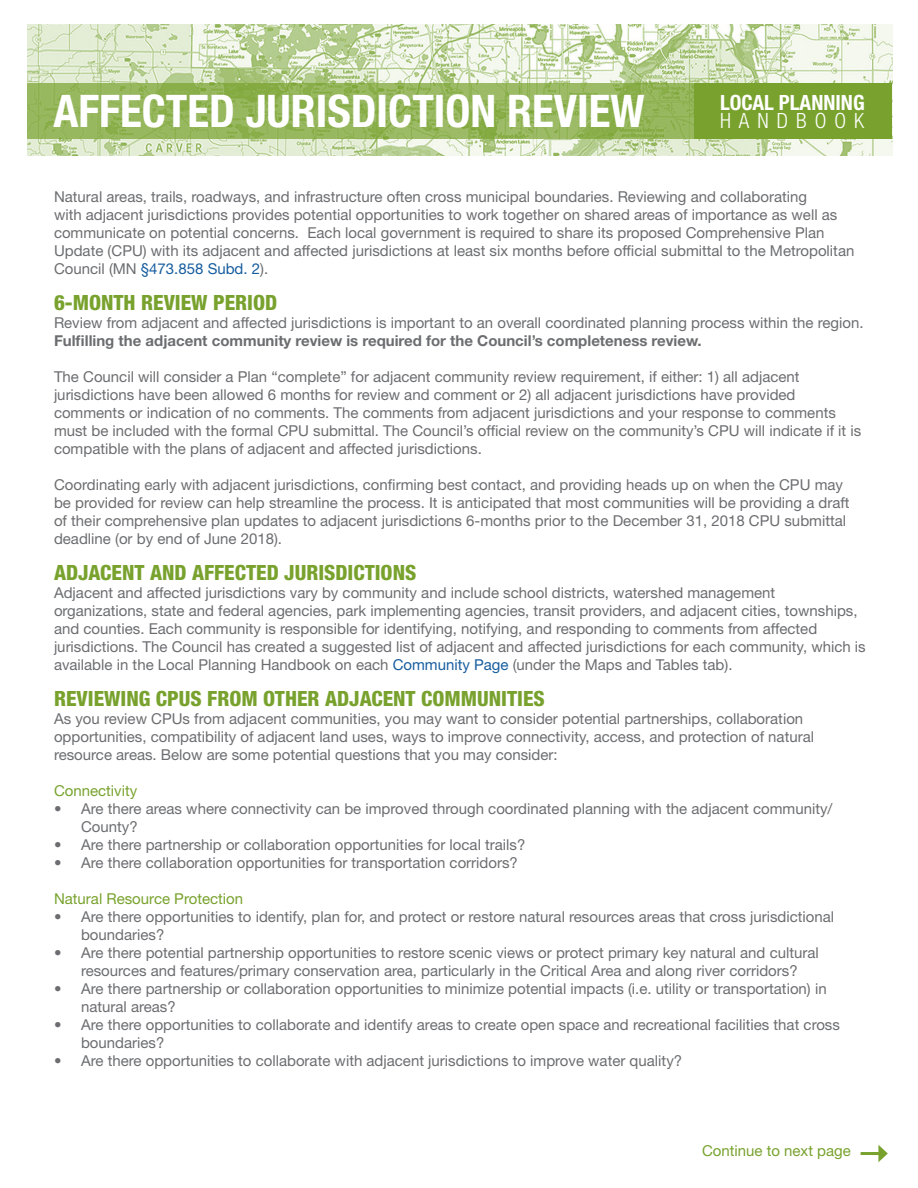
<style>
.page{position:relative;width:918px;height:1188px;background:#fff}
.page>*{position:absolute;margin:0;border:0;box-sizing:border-box;transform-origin:0 0}
.t1{font:700 condensed 45px "Helvetica Neue LT Std";color:#fff}
.t2{font:800 condensed 21px "Helvetica Neue LT Std";color:#78a22d}
.t3{font:700 condensed 21px "Helvetica Neue LT Std";color:#fff}
.t4{font:300 condensed 21px "Helvetica Neue LT Std";letter-spacing:.38em;color:#fff}
.Body{font:15px/18px "Helvetica Neue LT Std";color:#6c6d70}
.Subheader{font:15px "Helvetica Neue LT Std";color:#78a22d}
.s1{color:#175d9e}
.s2{font-weight:700}
</style>
<div class="page">
<img style="left:27px;top:25px;width:865px;height:130px">
<svg style="left:27px;top:83px;width:668px;height:56px;background:#93b458"></svg>
<div style="left:695px;top:83px;width:197px;height:56px;background:#78a22d"></div>
<hr style="left:861px;top:1152px;width:20px;height:3px;background:#78a22d">
<svg style="left:878px;top:1145px;width:10px;height:17px"></svg>
<h1 class="t1" style="left:53px;top:84px;width:593px">AFFECTED JURISDICTION REVIEW</h1>
<h2 class="t3" style="left:720px;top:90px;width:146px">LOCAL PLANNING</h2>
<h2 class="t4" style="left:720px;top:108px;width:146px">HANDBOOK</h2>
<p class="Body" style="left:54px;top:187px;width:802px">Natural areas, trails, roadways, and infrastructure often cross municipal boundaries. Reviewing and collaborating<br>with adjacent jurisdictions provides potential opportunities to work together on shared areas of importance as well as communicate on potential concerns. Each local government is required to share its proposed Comprehensive Plan Update (CPU) with its adjacent and affected jurisdictions at least six months before official submittal to the Metropolitan Council (MN <span class="s1">§473.858 Subd. 2</span>).</p>
<h2 class="t2" style="left:54px;top:289px;width:225px">6-MONTH REVIEW PERIOD</h2>
<p class="Body" style="left:54px;top:313px;width:811px">Review from adjacent and affected jurisdictions is important to an overall coordinated planning process within the region.<br><span class="s2">Fulfilling the adjacent community review is required for the Council’s completeness review.</span></p>
<p class="Body" style="left:54px;top:367px;width:809px">The Council will consider a Plan “complete” for adjacent community review requirement, if either: 1) all adjacent jurisdictions have been allowed 6 months for review and comment or 2) all adjacent jurisdictions have provided comments or indication of no comments. The comments from adjacent jurisdictions and your response to comments must be included with the formal CPU submittal. The Council’s official review on the community’s CPU will indicate if it is compatible with the plans of adjacent and affected jurisdictions.</p>
<p class="Body" style="left:54px;top:475px;width:797px">Coordinating early with adjacent jurisdictions, confirming best contact, and providing heads up on when the CPU may be provided for review can help streamline the process. It is anticipated that most communities will be providing a draft of their comprehensive plan updates to adjacent jurisdictions 6-months prior to the December 31, 2018 CPU submittal deadline (or by end of June 2018).</p>
<h2 class="t2" style="left:54px;top:559px;width:364px">ADJACENT AND AFFECTED JURISDICTIONS</h2>
<p class="Body" style="left:54px;top:583px;width:813px">Adjacent and affected jurisdictions vary by community and include school districts, watershed management organizations, state and federal agencies, park implementing agencies, transit providers, and adjacent cities, townships, and counties. Each community is responsible for identifying, notifying, and responding to comments from affected jurisdictions. The Council has created a suggested list of adjacent and affected jurisdictions for each community, which is available in the Local Planning Handbook on each <span class="s1">Community Page</span> (under the Maps and Tables tab).</p>
<h2 class="t2" style="left:54px;top:685px;width:492px">REVIEWING CPUS FROM OTHER ADJACENT COMMUNITIES</h2>
<p class="Body" style="left:54px;top:709px;width:762px">As you review CPUs from adjacent communities, you may want to consider potential partnerships, collaboration opportunities, compatibility of adjacent land uses, ways to improve connectivity, access, and protection of natural resource areas. Below are some potential questions that you may consider:</p>
<h3 class="Subheader" style="left:54px;top:781px;width:85px">Connectivity</h3>
<p class="Body" style="left:81px;top:799px;width:753px;text-indent:-27px">• Are there areas where connectivity can be improved through coordinated planning with the adjacent community/<br>County?</p>
<p class="Body" style="left:54px;top:835px;width:473px">• Are there partnership or collaboration opportunities for local trails?</p>
<p class="Body" style="left:54px;top:853px;width:465px">• Are there collaboration opportunities for transportation corridors?</p>
<h3 class="Subheader" style="left:54px;top:889px;width:191px">Natural Resource Protection</h3>
<p class="Body" style="left:81px;top:907px;width:755px;text-indent:-27px">• Are there opportunities to identify, plan for, and protect or restore natural resources areas that cross jurisdictional boundaries?</p>
<p class="Body" style="left:54px;top:943px;width:766px;text-align:center">• Are there potential partnership opportunities to restore scenic views or protect primary key natural and cultural resources and features/primary conservation area, particularly in the Critical Area and along river corridors?</p>
<p class="Body" style="left:81px;top:979px;width:747px;text-indent:-27px">• Are there partnership or collaboration opportunities to minimize potential impacts (i.e. utility or transportation) in natural areas?</p>
<p class="Body" style="left:81px;top:1015px;width:760px;text-indent:-27px">• Are there opportunities to collaborate and identify areas to create open space and recreational facilities that cross boundaries?</p>
<p class="Body" style="left:54px;top:1051px;width:630px">• Are there opportunities to collaborate with adjacent jurisdictions to improve water quality?</p>
<h3 class="Subheader" style="left:702px;top:1142px;width:150px">Continue to next page</h3>
</div>
